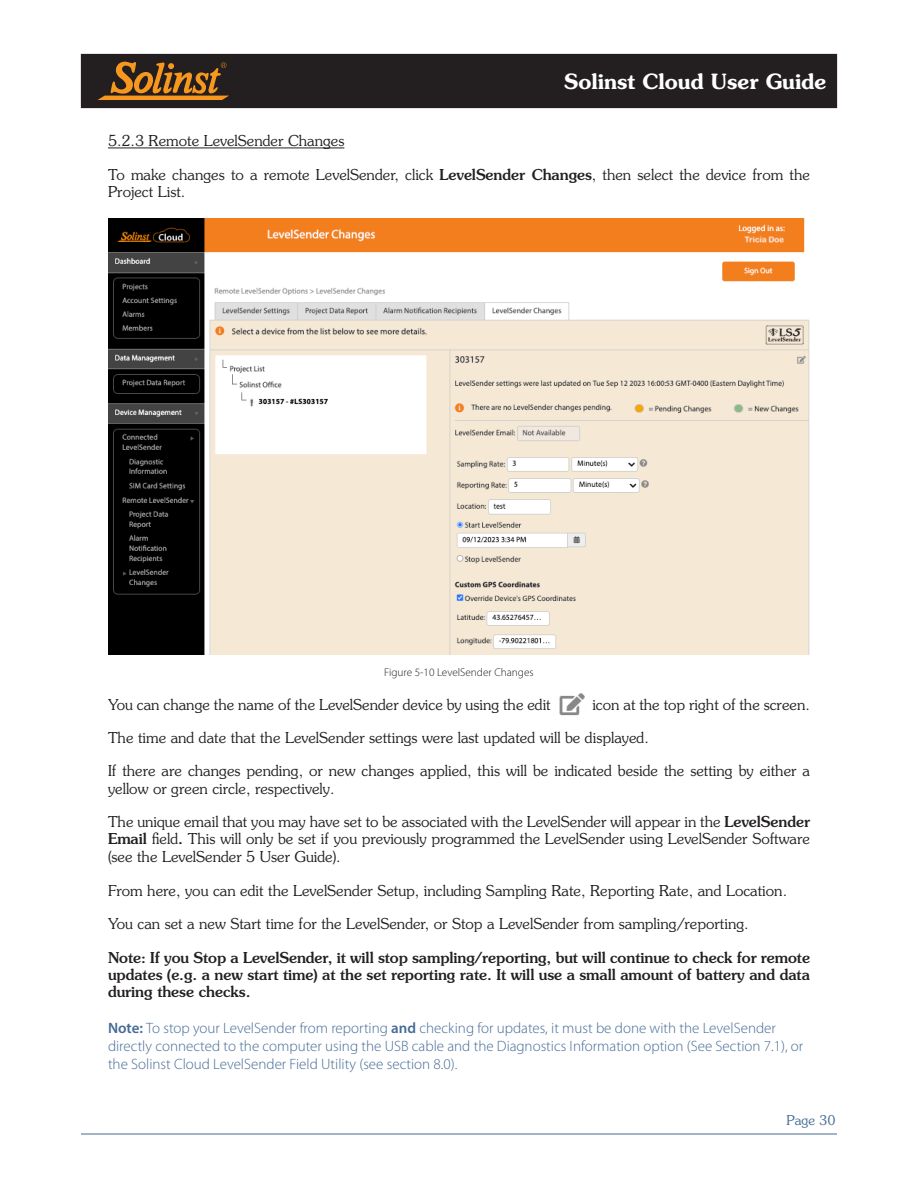
<style>
.page{position:relative;width:918px;height:1188px;background:#fff}
.page>*{position:absolute;margin:0;border:0;box-sizing:border-box;transform-origin:0 0}
.t1{font:600 21px "Souvenir Std";color:#fff}
.BODY_Text{font:300 15px/17.2px "Souvenir Std";color:#231f20}
.NOTE-BodyText{font:300 15px/18px "Myriad Pro";color:#456b96}
.BODY_Text-2{font:500 15px/17.2px "Souvenir Std";color:#231f20;text-align:justify}
.BODY_Title_1_1_1{font:300 15px "Souvenir Std";color:#231f20}
.t2{font:300 13.5px "Souvenir Std";color:#456b96}
.t3{font:300 11.25px "Myriad Pro";color:#231f20}
.s1{font-weight:500}
.s2{font-weight:600}
</style>
<div class="page">
<div style="left:81px;top:54px;width:756px;height:54px;background:#231f20"></div>
<hr style="left:81px;top:1134px;width:756px;height:1px;background:#456b96">
<svg style="left:98px;top:62px;width:131px;height:38px"></svg>
<hr style="left:108px;top:148px;width:236px;height:1px;background:#231f20">
<img style="left:108px;top:218px;width:702px;height:436px">
<img style="left:559px;top:693px;width:26px;height:23px">
<h1 class="t1" style="left:564px;top:68px;width:264px">Solinst Cloud User Guide</h1>
<p class="BODY_Title_1_1_1" style="left:108px;top:132px;width:238px">5.2.3 Remote LevelSender Changes</p>
<p class="BODY_Text" style="left:108px;top:166px;width:704px">To make changes to a remote LevelSender, click <span class="s1">LevelSender Changes</span>, then select the device from the<br>Project List.</p>
<p class="t3" style="left:384px;top:666px;width:151px">Figure 5-10 LevelSender Changes</p>
<p class="BODY_Text" style="left:108px;top:696px;width:444px">You can change the name of the LevelSender device by using the edit</p>
<p class="BODY_Text" style="left:592px;top:696px;width:219px">icon at the top right of the screen.</p>
<p class="BODY_Text" style="left:108px;top:729px;width:542px">The time and date that the LevelSender settings were last updated will be displayed.</p>
<p class="BODY_Text" style="left:108px;top:762px;width:704px">If there are changes pending, or new changes applied, this will be indicated beside the setting by either a yellow or green circle, respectively.</p>
<p class="BODY_Text" style="left:108px;top:813px;width:704px;text-align:justify">The unique email that you may have set to be associated with the LevelSender will appear in the <span class="s1">LevelSender Email</span> field<span class="s1">.</span> This will only be set if you previously programmed the LevelSender using LevelSender Software (see the LevelSender 5 User Guide).</p>
<p class="BODY_Text" style="left:108px;top:882px;width:681px">From here, you can edit the LevelSender Setup, including Sampling Rate, Reporting Rate, and Location.</p>
<p class="BODY_Text" style="left:108px;top:915px;width:642px">You can set a new Start time for the LevelSender, or Stop a LevelSender from sampling/reporting.</p>
<p class="BODY_Text-2" style="left:108px;top:949px;width:704px">Note: If you Stop a LevelSender, it will stop sampling/reporting, but will continue to check for remote updates (e.g. a new start time) at the set reporting rate. It will use a small amount of battery and data during these checks.</p>
<p class="NOTE-BodyText" style="left:108px;top:1019px;width:697px"><span class="s2">Note:</span> To stop your LevelSender from reporting <span class="s2">and</span> checking for updates, it must be done with the LevelSender directly connected to the computer using the USB cable and the Diagnostics Information option (See Section 7.1), or the Solinst Cloud LevelSender Field Utility (see section 8.0).</p>
<p class="t2" style="left:786px;top:1112px;width:51px">Page 30</p>
</div>
